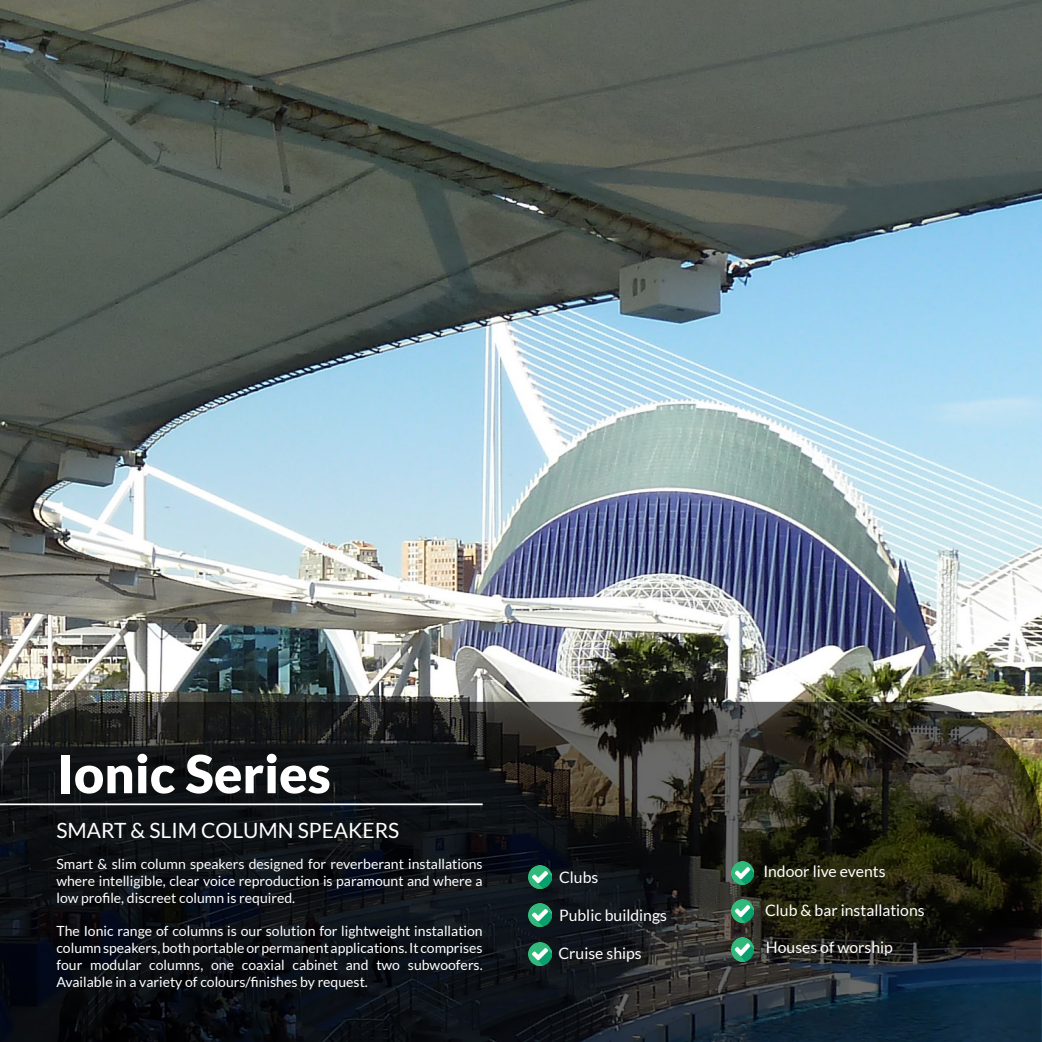
<style>
.page{position:relative;width:1042px;height:1042px;background:#fff}
.page>*{position:absolute;margin:0;border:0;box-sizing:border-box;transform-origin:0 0}
.Blanco{font:900 52.5px "Lato";color:#fff}
.Blanco-2{font:21px "Lato";color:#fff}
.Blanco-3{font:15.75px "Lato";color:#fff}
.Blanco-4{font:14px/16.8px "Lato";color:#fff;text-align:justify}
</style>
<div class="page">
<img style="left:0;top:0;width:1042px;height:702px">
<svg style="left:0;top:702px;width:1042px;height:340px;background:#1b1e1e"></svg>
<hr style="left:0;top:803px;width:483px;height:2px;background:#fff">
<img style="left:529px;top:903px;width:22px;height:24px">
<img style="left:529px;top:865px;width:22px;height:23px">
<img style="left:731px;top:899px;width:23px;height:24px">
<img style="left:529px;top:942px;width:22px;height:23px">
<img style="left:731px;top:938px;width:23px;height:23px">
<img style="left:731px;top:861px;width:23px;height:23px">
<p class="Blanco" style="left:57px;top:743px;width:275px">Ionic Series</p>
<p class="Blanco-2" style="left:56px;top:818px;width:344px">SMART &amp; SLIM COLUMN SPEAKERS</p>
<p class="Blanco-4" style="left:56px;top:855px;width:428px">Smart &amp; slim column speakers designed for reverberant installations where intelligible, clear voice reproduction is paramount and where a low profile, discreet column is required.</p>
<p class="Blanco-4" style="left:56px;top:922px;width:428px">The Ionic range of columns is our solution for lightweight installation column speakers, both portable or permanent applications. It comprises four modular columns, one coaxial cabinet and two subwoofers.<br>Available in a variety of colours/finishes by request.</p>
<p class="Blanco-3" style="left:559px;top:868px;width:41px">Clubs</p>
<p class="Blanco-3" style="left:559px;top:907px;width:109px">Public buildings</p>
<p class="Blanco-3" style="left:558px;top:944px;width:85px">Cruise ships</p>
<p class="Blanco-3" style="left:763px;top:862px;width:124px">Indoor live events</p>
<p class="Blanco-3" style="left:765px;top:901px;width:161px">Club &amp; bar installations</p>
<p class="Blanco-3" style="left:766px;top:938px;width:128px">Houses of worship</p>
</div>
